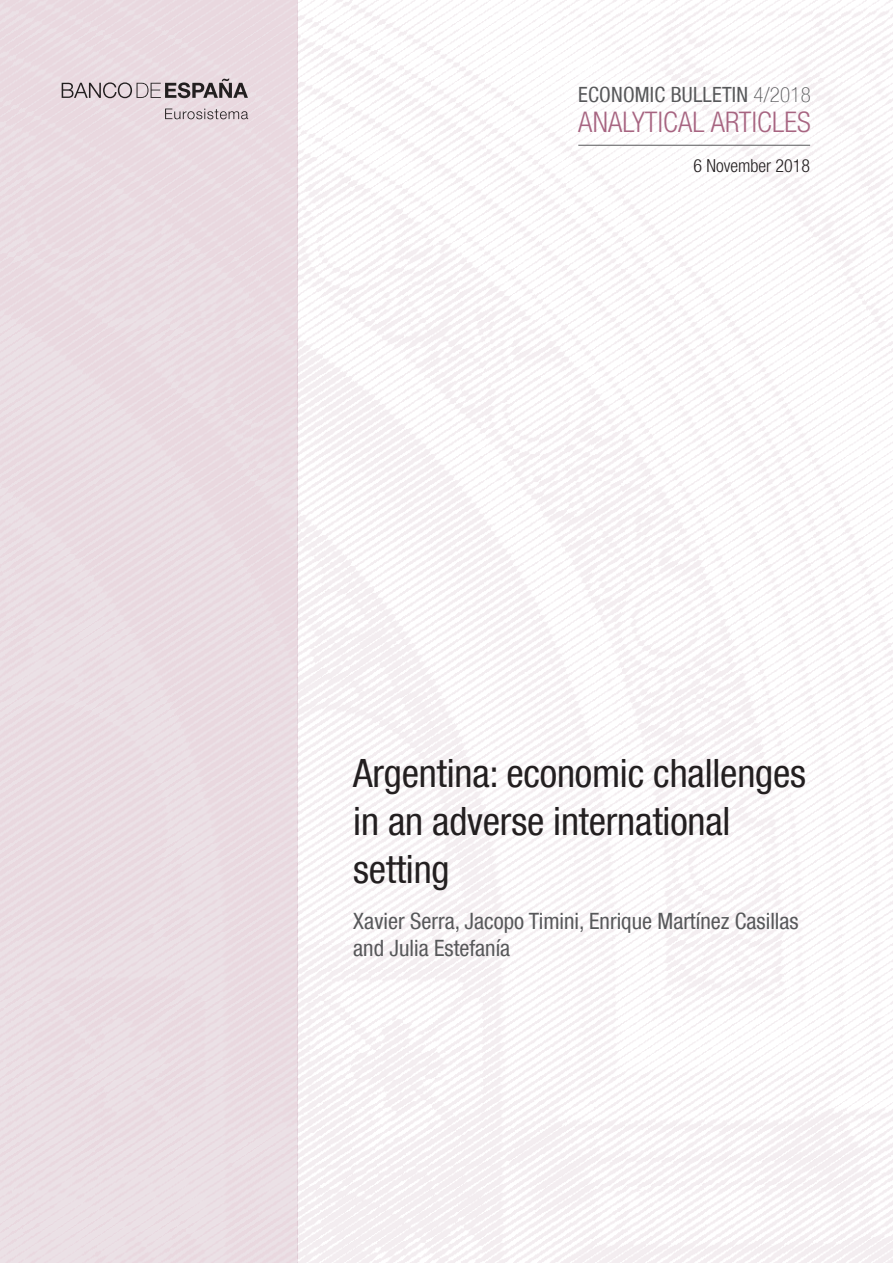
<style>
.page{position:relative;width:893px;height:1263px;background:#fff}
.page>*{position:absolute;margin:0;border:0;box-sizing:border-box;transform-origin:0 0}
.TITULO_GENERAL{font:condensed 39px/48px "Bd E Neue Helvetica";letter-spacing:-.005em;color:#231f20}
.TITULO_GENERAL-2{font:300 condensed 28.5px "Bd E Neue Helvetica";letter-spacing:.005em;color:#a76481}
.AUTORES{font:condensed 22.5px/27px "Bd E Neue Helvetica";color:#57585a}
.TITULO_GENERAL-3{font:condensed 21px "Bd E Neue Helvetica";letter-spacing:.01em;color:#57585a}
.INCLUSION_ARTICULO-M{font:300 condensed 18px "Bd E Neue Helvetica";color:#231f20}
.s1{font-weight:100}
</style>
<div class="page">
<div style="left:0;top:0;width:298px;height:1263px;background:#eadce2"></div>
<hr style="left:578px;top:145px;width:232px;height:1px;background:#57585a">
<svg style="left:165px;top:109px;width:83px;height:10px"></svg>
<svg style="left:62px;top:79px;width:186px;height:19px"></svg>
<p class="TITULO_GENERAL-3" style="left:578px;top:82px;width:234px">ECONOMIC BULLETIN <span class="s1">4/2018</span></p>
<p class="TITULO_GENERAL-2" style="left:578px;top:106px;width:234px">ANALYTICAL ARTICLES</p>
<p class="INCLUSION_ARTICULO-M" style="left:694px;top:155px;width:118px">6 November 2018</p>
<p class="TITULO_GENERAL" style="left:353px;top:749px;width:454px">Argentina: economic challenges in an adverse international setting</p>
<p class="AUTORES" style="left:353px;top:907px;width:447px">Xavier Serra, Jacopo Timini, Enrique Martínez Casillas and Julia Estefanía</p>
</div>
